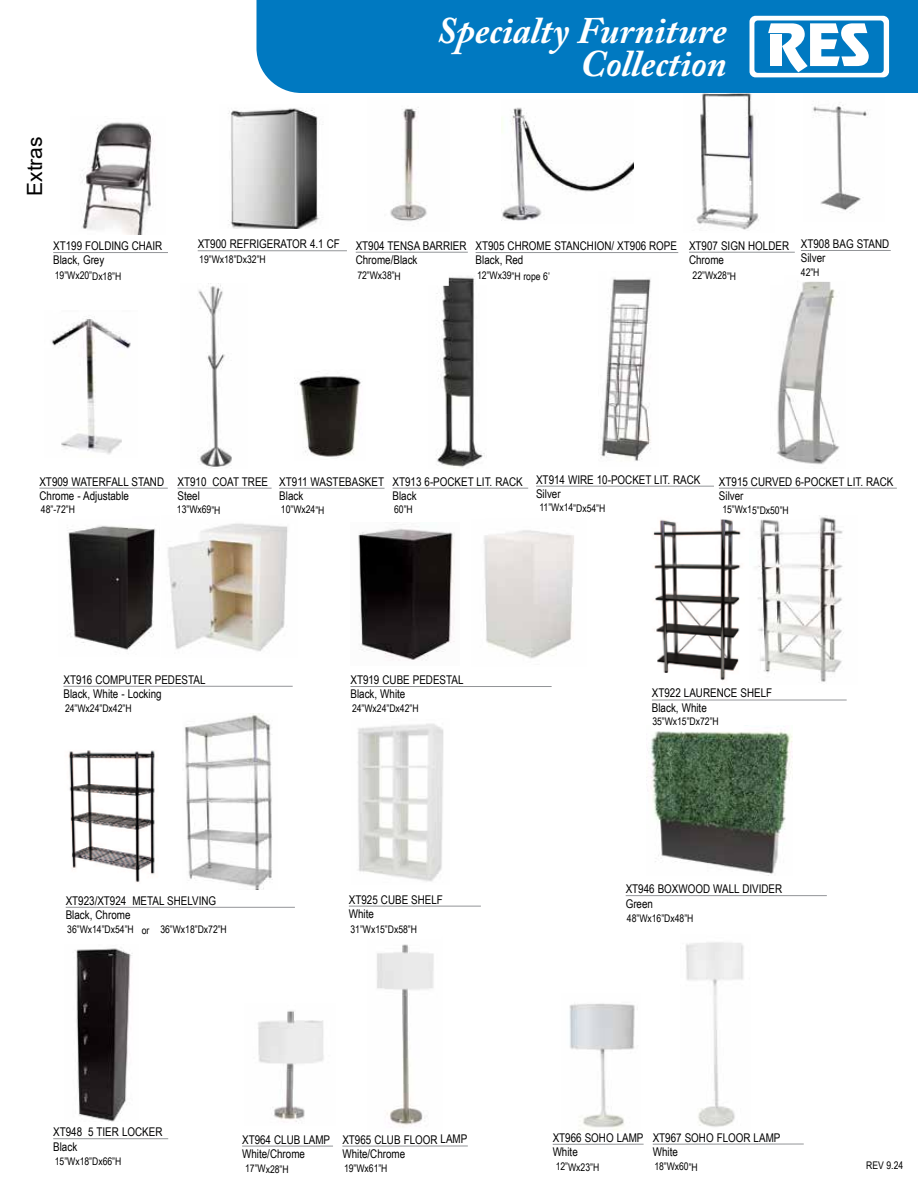
<style>
.page{position:relative;width:918px;height:1188px;background:#fff}
.page>*{position:absolute;margin:0;border:0;box-sizing:border-box;transform-origin:0 0}
.t1{font:italic 700 37.35px/32.8px "Adobe Caslon Pro";color:#fff;text-align:right}
.t2{font:21px "Arial";color:#000}
.t3{font:12px/14.4px "Arial Narrow";color:#000}
.t4{font:10.5px "Arial Narrow";letter-spacing:-.005em;color:#000}
</style>
<div class="page">
<img style="left:653px;top:519px;width:88px;height:162px">
<hr style="left:652px;top:700px;width:195px;height:1px;background:#939598">
<hr style="left:66px;top:907px;width:229px;height:1px;background:#939598">
<img style="left:68px;top:750px;width:87px;height:133px">
<hr style="left:350px;top:686px;width:202px;height:1px;background:#939598">
<img style="left:358px;top:528px;width:97px;height:133px">
<img style="left:484px;top:530px;width:90px;height:129px">
<hr style="left:349px;top:906px;width:132px;height:1px;background:#939598">
<svg style="left:757px;top:515px;width:86px;height:167px"></svg>
<hr style="left:53px;top:252px;width:115px;height:1px;background:#939598">
<hr style="left:198px;top:251px;width:149px;height:1px;background:#939598">
<hr style="left:476px;top:252px;width:202px;height:1px;background:#939598">
<img style="left:82px;top:122px;width:73px;height:112px">
<img style="left:228px;top:108px;width:92px;height:120px">
<img style="left:502px;top:107px;width:131px;height:114px">
<hr style="left:39px;top:488px;width:129px;height:1px;background:#939598">
<img style="left:51px;top:319px;width:80px;height:135px">
<hr style="left:393px;top:488px;width:135px;height:1px;background:#939598">
<hr style="left:178px;top:488px;width:94px;height:1px;background:#939598">
<img style="left:436px;top:277px;width:49px;height:191px">
<img style="left:198px;top:284px;width:34px;height:184px">
<img style="left:390px;top:107px;width:37px;height:115px">
<hr style="left:801px;top:250px;width:90px;height:1px;background:#939598">
<hr style="left:689px;top:252px;width:106px;height:1px;background:#939598">
<img style="left:696px;top:93px;width:63px;height:137px">
<img style="left:812px;top:102px;width:56px;height:111px">
<hr style="left:63px;top:686px;width:230px;height:1px;background:#939598">
<img style="left:68px;top:525px;width:88px;height:125px">
<hr style="left:53px;top:1138px;width:115px;height:1px;background:#939598">
<img style="left:75px;top:947px;width:58px;height:174px">
<img style="left:184px;top:713px;width:89px;height:177px">
<hr style="left:356px;top:252px;width:112px;height:1px;background:#939598">
<hr style="left:626px;top:895px;width:201px;height:1px;background:#939598">
<img style="left:650px;top:731px;width:142px;height:145px">
<hr style="left:719px;top:488px;width:178px;height:1px;background:#939598">
<img style="left:777px;top:282px;width:63px;height:183px">
<img style="left:357px;top:723px;width:87px;height:159px">
<img style="left:168px;top:523px;width:120px;height:129px">
<hr style="left:242px;top:1146px;width:91px;height:1px;background:#939598">
<img style="left:258px;top:1010px;width:66px;height:112px">
<hr style="left:342px;top:1146px;width:126px;height:1px;background:#939598">
<img style="left:377px;top:944px;width:57px;height:183px">
<hr style="left:279px;top:488px;width:106px;height:1px;background:#939598">
<img style="left:294px;top:376px;width:67px;height:82px">
<svg style="left:436px;top:277px;width:13px;height:9px"></svg>
<svg style="left:476px;top:277px;width:9px;height:9px"></svg>
<svg style="left:777px;top:282px;width:7px;height:4px"></svg>
<svg style="left:809px;top:281px;width:12px;height:1px"></svg>
<svg style="left:721px;top:515px;width:93px;height:5px"></svg>
<svg style="left:651px;top:731px;width:93px;height:1px"></svg>
<img style="left:600px;top:278px;width:51px;height:183px">
<hr style="left:536px;top:486px;width:178px;height:1px;background:#939598">
<hr style="left:553px;top:1144px;width:91px;height:1px;background:#939598">
<img style="left:569px;top:1003px;width:66px;height:128px">
<hr style="left:653px;top:1144px;width:151px;height:1px;background:#939598">
<img style="left:686px;top:942px;width:58px;height:185px">
<div style="left:256px;top:0;width:662px;height:93px;background:#0079c1"></div>
<svg style="left:750px;top:16px;width:139px;height:61px"></svg>
<div style="left:770px;top:34px;width:12px;height:32px;background:#fff"></div>
<h1 class="t1" style="left:437px;top:14px;width:292px">Specialty Furniture<br>Collection</h1>
<h2 class="t2" style="left:20px;top:196px;width:61px;rotate:-90deg">Extras</h2>
<p class="t3" style="left:801px;top:236px;width:90px">XT908 BAG STAND<br>Silver</p>
<p class="t3" style="left:53px;top:238px;width:111px">XT199 FOLDING CHAIR<br>Black, Grey</p>
<p class="t3" style="left:198px;top:236px;width:144px">XT900 REFRIGERATOR 4.1 CF</p>
<p class="t3" style="left:476px;top:238px;width:203px">XT905 CHROME STANCHION/ XT906 ROPE<br>Black, Red</p>
<p class="t3" style="left:689px;top:238px;width:102px">XT907 SIGN HOLDER<br>Chrome</p>
<p class="t3" style="left:356px;top:238px;width:112px">XT904 TENSA BARRIER<br>Chrome/Black</p>
<p class="t4" style="left:199px;top:252px;width:68px">19”Wx18”Dx32”H</p>
<p class="t4" style="left:357px;top:268px;width:45px">72”Wx38”H</p>
<p class="t4" style="left:477px;top:268px;width:74px">12”Wx39”H rope 6’</p>
<p class="t4" style="left:693px;top:268px;width:45px">22”Wx28”H</p>
<p class="t4" style="left:801px;top:264px;width:20px">42”H</p>
<p class="t4" style="left:55px;top:268px;width:68px">19”Wx20”Dx18”H</p>
<p class="t3" style="left:536px;top:472px;width:166px">XT914 WIRE 10-POCKET LIT. RACK<br>Silver</p>
<p class="t4" style="left:539px;top:500px;width:67px">11”Wx14”Dx54”H</p>
<p class="t3" style="left:719px;top:474px;width:176px">XT915 CURVED 6-POCKET LIT. RACK<br>Silver</p>
<p class="t3" style="left:39px;top:474px;width:126px">XT909 WATERFALL STAND<br>Chrome - Adjustable</p>
<p class="t3" style="left:393px;top:474px;width:132px">XT913 6-POCKET LIT. RACK<br>Black</p>
<p class="t3" style="left:178px;top:474px;width:92px">XT910 COAT TREE<br>Steel</p>
<p class="t3" style="left:279px;top:474px;width:106px">XT911 WASTEBASKET<br>Black</p>
<p class="t4" style="left:41px;top:502px;width:36px">48”-72”H</p>
<p class="t4" style="left:177px;top:502px;width:45px">13”Wx69”H</p>
<p class="t4" style="left:281px;top:502px;width:45px">10”Wx24”H</p>
<p class="t4" style="left:394px;top:502px;width:20px">60”H</p>
<p class="t4" style="left:722px;top:502px;width:68px">15”Wx15”Dx50”H</p>
<p class="t3" style="left:63px;top:672px;width:144px">XT916 COMPUTER PEDESTAL<br>Black, White - Locking</p>
<p class="t3" style="left:350px;top:672px;width:115px">XT919 CUBE PEDESTAL<br>Black, White</p>
<p class="t4" style="left:65px;top:700px;width:68px">24”Wx24”Dx42”H</p>
<p class="t4" style="left:352px;top:700px;width:68px">24”Wx24”Dx42”H</p>
<p class="t3" style="left:66px;top:893px;width:152px">XT923/XT924 METAL SHELVING<br>Black, Chrome</p>
<p class="t3" style="left:349px;top:892px;width:96px">XT925 CUBE SHELF<br>White</p>
<p class="t4" style="left:67px;top:922px;width:161px">36”Wx14”Dx54”H or 36”Wx18”Dx72”H</p>
<p class="t4" style="left:351px;top:922px;width:68px">31”Wx15”Dx58”H</p>
<p class="t3" style="left:53px;top:1124px;width:111px">XT948 5 TIER LOCKER<br>Black</p>
<p class="t4" style="left:55px;top:1153px;width:68px">15”Wx18”Dx66”H</p>
<p class="t3" style="left:242px;top:1132px;width:90px">XT964 CLUB LAMP<br>White/Chrome</p>
<p class="t3" style="left:342px;top:1132px;width:126px">XT965 CLUB FLOOR LAMP<br>White/Chrome</p>
<p class="t4" style="left:245px;top:1161px;width:45px">17”Wx28”H</p>
<p class="t4" style="left:344px;top:1161px;width:45px">19”Wx61”H</p>
<p class="t3" style="left:652px;top:686px;width:122px">XT922 LAURENCE SHELF<br>Black, White</p>
<p class="t4" style="left:652px;top:714px;width:68px">35”Wx15”Dx72”H</p>
<p class="t3" style="left:626px;top:881px;width:158px">XT946 BOXWOOD WALL DIVIDER<br>Green</p>
<p class="t4" style="left:627px;top:911px;width:68px">48”Wx16”Dx48”H</p>
<p class="t3" style="left:553px;top:1130px;width:92px">XT966 SOHO LAMP<br>White</p>
<p class="t3" style="left:653px;top:1130px;width:129px">XT967 SOHO FLOOR LAMP<br>White</p>
<p class="t4" style="left:556px;top:1159px;width:45px">12”Wx23”H</p>
<p class="t4" style="left:654px;top:1159px;width:45px">18”Wx60”H</p>
<p class="t4" style="left:866px;top:1157px;width:39px">REV 9.24</p>
</div>
